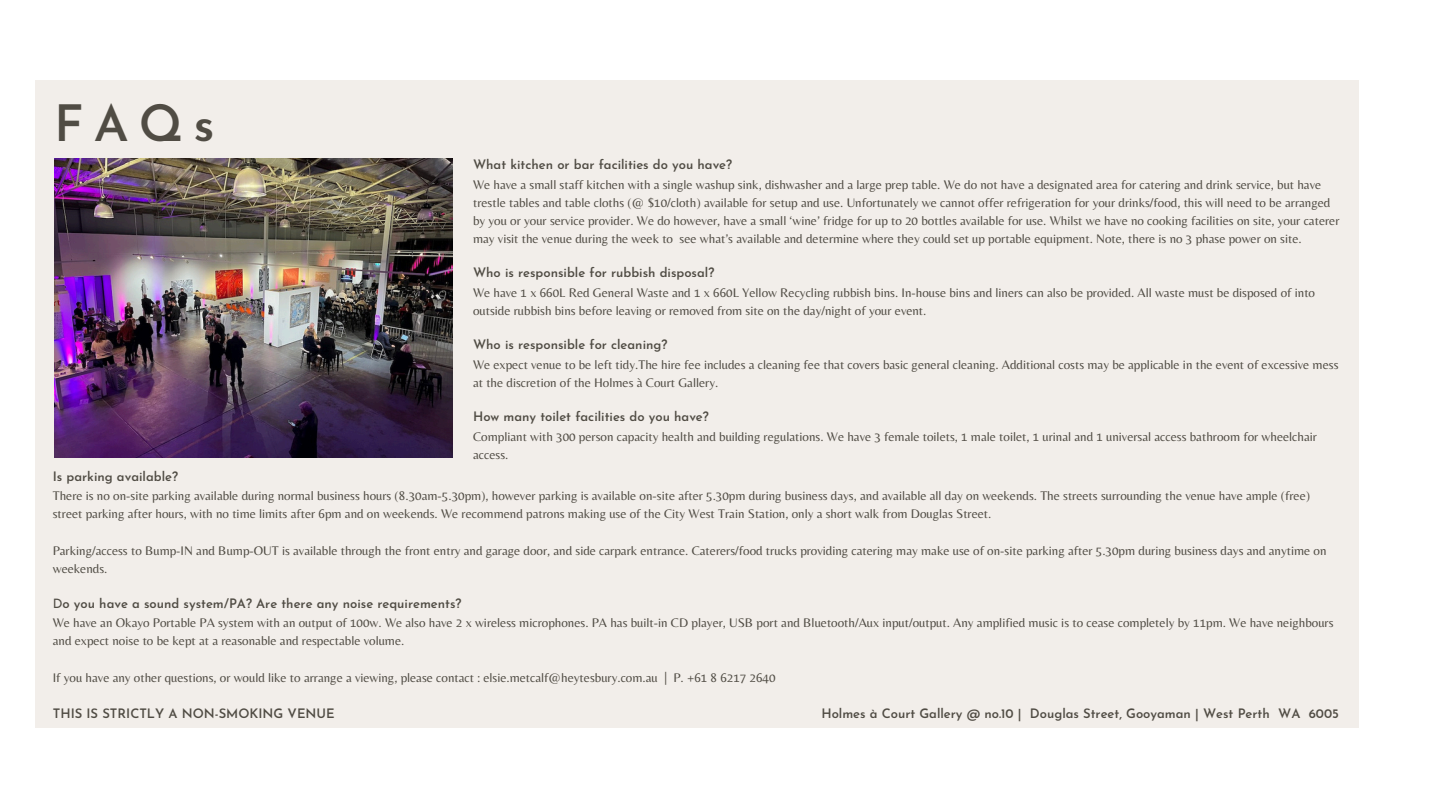
<style>
.page{position:relative;width:1440px;height:810px;background:#fff}
.page>*{position:absolute;margin:0;border:0;box-sizing:border-box;transform-origin:0 0}
.t1{font:600 50px "Josefin Sans";color:#504c44}
.t2{font:13px/18px "Belleza";color:#504c44}
.t3{font:600 13px "Josefin Sans";color:#504c44}
.s1{font-weight:400}
</style>
<div class="page">
<div style="left:35px;top:80px;width:1324px;height:648px;background:#f1ede9"></div>
<img style="left:54px;top:159px;width:399px;height:298px">
<p class="t1" style="left:54px;top:104px;width:162px">FAQs</p>
<p class="t3" style="left:473px;top:159px;width:261px">What kitchen or bar facilities do you have?</p>
<p class="t2" style="left:473px;top:175px;width:868px">We have a small staff kitchen with a single washup sink, dishwasher and a large prep table. We do not have a designated area for catering and drink service, but have trestle tables and table cloths (@ $10/cloth) available for setup and use. Unfortunately we cannot offer refrigeration for your drinks/food, this will need to be arranged by you or your service provider. We do however, have a small ‘wine’ fridge for up to 20 bottles available for use. Whilst we have no cooking facilities on site, your caterer may visit the venue during the week to see what’s available and determine where they could set up portable equipment. Note, there is no 3 phase power on site.</p>
<p class="t3" style="left:473px;top:267px;width:243px">Who is responsible for rubbish disposal?</p>
<p class="t2" style="left:473px;top:283px;width:844px">We have 1 x 660L Red General Waste and 1 x 660L Yellow Recycling rubbish bins. In-house bins and liners can also be provided. All waste must be disposed of into outside rubbish bins before leaving or removed from site on the day/night of your event.</p>
<p class="t3" style="left:473px;top:339px;width:196px">Who is responsible for cleaning?</p>
<p class="t2" style="left:473px;top:355px;width:867px">We expect venue to be left tidy.The hire fee includes a cleaning fee that covers basic general cleaning. Additional costs may be applicable in the event of excessive mess at the discretion of the Holmes à Court Gallery.</p>
<p class="t3" style="left:473px;top:411px;width:237px">How many toilet facilities do you have?</p>
<p class="t2" style="left:473px;top:427px;width:845px">Compliant with 300 person capacity health and building regulations. We have 3 female toilets, 1 male toilet, 1 urinal and 1 universal access bathroom for wheelchair access.</p>
<p class="t3" style="left:53px;top:471px;width:127px">Is parking available?</p>
<p class="t2" style="left:53px;top:486px;width:1259px">There is no on-site parking available during normal business hours (8.30am-5.30pm), however parking is available on-site after 5.30pm during business days, and available all day on weekends. The streets surrounding the venue have ample (free) street parking after hours, with no time limits after 6pm and on weekends. We recommend patrons making use of the City West Train Station, only a short walk from Douglas Street.</p>
<p class="t2" style="left:53px;top:541px;width:1275px">Parking/access to Bump-IN and Bump-OUT is available through the front entry and garage door, and side carpark entrance. Caterers/food trucks providing catering may make use of on-site parking after 5.30pm during business days and anytime on weekends.</p>
<p class="t3" style="left:53px;top:598px;width:410px"><span class="s1">D</span>o you have a sound system/PA? Are there any noise requirements?</p>
<p class="t2" style="left:53px;top:614px;width:1282px">We have an Okayo Portable PA system with an output of 100w. We also have 2 x wireless microphones. PA has built-in CD player, USB port and Bluetooth/Aux input/output. Any amplified music is to cease completely by 11pm. We have neighbours and expect noise to be kept at a reasonable and respectable volume.</p>
<p class="t2" style="left:53px;top:668px;width:724px">If you have any other questions, or would like to arrange a viewing, please contact : elsie.metcalf@heytesbury.com.au | P. +61 8 6217 2640</p>
<h2 class="t3" style="left:53px;top:708px;width:283px">THIS IS STRICTLY A NON-SMOKING VENUE</h2>
<h2 class="t3" style="left:821px;top:708px;width:519px">Holmes à Court Gallery @ no.10 | Douglas Street, Gooyaman | West Perth WA 6005</h2>
</div>
